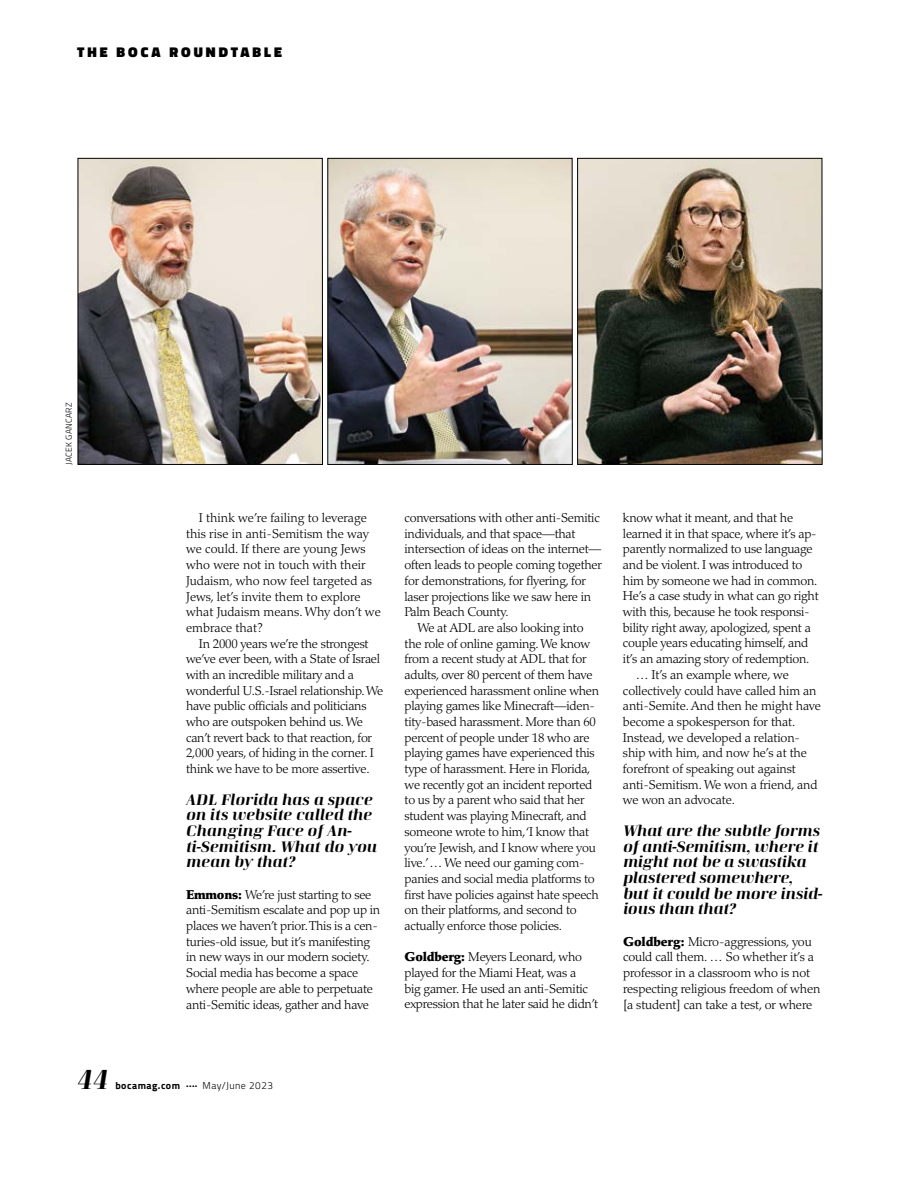
<style>
.page{position:relative;width:918px;height:1188px;background:#fff}
.page>*{position:absolute;margin:0;border:0;box-sizing:border-box;transform-origin:0 0}
.t1{font:italic 700 28.5px "Curve";color:#000}
.t2{font:italic 700 15.75px/15.8px "Curve";letter-spacing:-.01em;color:#000}
.t3{font:900 14.25px "Titillium";letter-spacing:.21em;color:#000}
.t4{font:300 12.9px/15.8px "Palatino";letter-spacing:-.02em;color:#000}
.t5{font:300 12.9px/15.8px "Palatino";color:#000}
.t6{font:300 10.05px "Titillium";letter-spacing:.05em;color:#000}
.t7{font:300 8.55px "Titillium";letter-spacing:.03em;color:#000}
.s1{font-weight:900}
.s2{font-weight:700}
.s3{font-family:"Palatino";font-size:5.1px}
</style>
<div class="page">
<img style="left:579px;top:160px;width:242px;height:303px">
<div style="left:577px;top:158px;width:246px;height:307px;border:1px solid #000"></div>
<img style="left:329px;top:160px;width:242px;height:303px">
<div style="left:327px;top:158px;width:246px;height:307px;border:1px solid #000"></div>
<img style="left:80px;top:160px;width:241px;height:303px">
<div style="left:78px;top:158px;width:245px;height:307px;border:1px solid #000"></div>
<p class="t3" style="left:77px;top:41px;width:206px">THE BOCA ROUNDTABLE</p>
<p class="t7" style="left:63px;top:465px;width:64px;rotate:-90deg">JACEK GANCARZ</p>
<p class="t5" style="left:186px;top:510px;width:196px;text-indent:13px">I think we’re failing to leverage this rise in anti-Semitism the way we could. If there are young Jews who were not in touch with their<br>Judaism, who now feel targeted as<br>Jews, let’s invite them to explore what Judaism means. Why don’t we embrace that?</p>
<p class="t4" style="left:186px;top:636px;width:199px;text-indent:13px">In 2000 years we’re the strongest we’ve ever been, with a State of Israel with an incredible military and a wonderful U.S.-Israel relationship. We have public officials and politicians who are outspoken behind us. We can’t revert back to that reaction, for 2,000 years, of hiding in the corner. I think we have to be more assertive.</p>
<p class="t2" style="left:186px;top:791px;width:192px">ADL Florida has a space on its website called the<br>Changing Face of An&shy;ti-Semitism. What do you mean by that?</p>
<p class="t4" style="left:186px;top:887px;width:196px"><span class="s1">Emmons:</span> We’re just starting to see anti-Semitism escalate and pop up in places we haven’t prior. This is a cen&shy;turies-old issue, but it’s manifesting in new ways in our modern society.<br>Social media has become a space where people are able to perpetuate anti-Semitic ideas, gather and have</p>
<p class="t4" style="left:405px;top:510px;width:199px">conversations with other anti-Semitic individuals, and that space—that intersection of ideas on the internet— often leads to people coming together for demonstrations, for flyering, for laser projections like we saw here in Palm Beach County.</p>
<p class="t4" style="left:405px;top:620px;width:196px;text-indent:13px">We at ADL are also looking into the role of online gaming. We know from a recent study at ADL that for adults, over 80 percent of them have experienced harassment online when playing games like Minecraft—iden&shy;tity-based harassment. More than 60 percent of people under 18 who are playing games have experienced this type of harassment. Here in Florida, we recently got an incident reported to us by a parent who said that her student was playing Minecraft, and someone wrote to him, ‘I know that you’re Jewish, and I know where you live.’ … We need our gaming com&shy;panies and social media platforms to first have policies against hate speech on their platforms, and second to actually enforce those policies.</p>
<p class="t4" style="left:405px;top:949px;width:195px"><span class="s1">Goldberg:</span> Meyers Leonard, who played for the Miami Heat, was a<br>big gamer. He used an anti-Semitic expression that he later said he didn’t</p>
<p class="t4" style="left:623px;top:510px;width:172px">know what it meant, and that he</p>
<p class="t4" style="left:623px;top:526px;width:195px">learned it in that space, where it’s ap-</p>
<p class="t4" style="left:623px;top:541px;width:191px">parently normalized to use language</p>
<p class="t4" style="left:623px;top:557px;width:181px">and be violent. I was introduced to</p>
<p class="t4" style="left:623px;top:573px;width:196px">him by someone we had in common.</p>
<p class="t4" style="left:623px;top:588px;width:197px">He’s a case study in what can go right</p>
<p class="t4" style="left:623px;top:604px;width:188px">with this, because he took responsi-</p>
<p class="t4" style="left:623px;top:620px;width:189px">bility right away, apologized, spent a</p>
<p class="t4" style="left:623px;top:635px;width:187px">couple years educating himself, and</p>
<p class="t4" style="left:623px;top:651px;width:188px">it’s an amazing story of redemption.</p>
<p class="t4" style="left:636px;top:667px;width:155px">… It’s an example where, we</p>
<p class="t4" style="left:623px;top:683px;width:195px">collectively could have called him an</p>
<p class="t4" style="left:623px;top:698px;width:200px">anti-Semite. And then he might have</p>
<p class="t4" style="left:623px;top:714px;width:174px">become a spokesperson for that.</p>
<p class="t4" style="left:623px;top:730px;width:179px">Instead, we developed a relation-</p>
<p class="t4" style="left:623px;top:745px;width:186px">ship with him, and now he’s at the</p>
<p class="t4" style="left:623px;top:761px;width:174px">forefront of speaking out against</p>
<p class="t4" style="left:623px;top:777px;width:196px">anti-Semitism. We won a friend, and</p>
<p class="t4" style="left:623px;top:792px;width:113px">we won an advocate.</p>
<p class="t2" style="left:623px;top:822px;width:201px">What are the subtle forms of anti-Semitism, where it might not be a swastika plastered somewhere, but it could be more insid&shy;ious than that?</p>
<p class="t4" style="left:623px;top:934px;width:199px"><span class="s1">Goldberg:</span> Micro-aggressions, you could call them. … So whether it’s a professor in a classroom who is not respecting religious freedom of when [a student] can take a test, or where</p>
<h1 class="t1" style="left:77px;top:1062px;width:34px">44</h1>
<p class="t6" style="left:115px;top:1078px;width:159px"><span class="s2">bocamag.com</span> <span class="s3">• • • •</span> May/June 2023</p>
</div>
